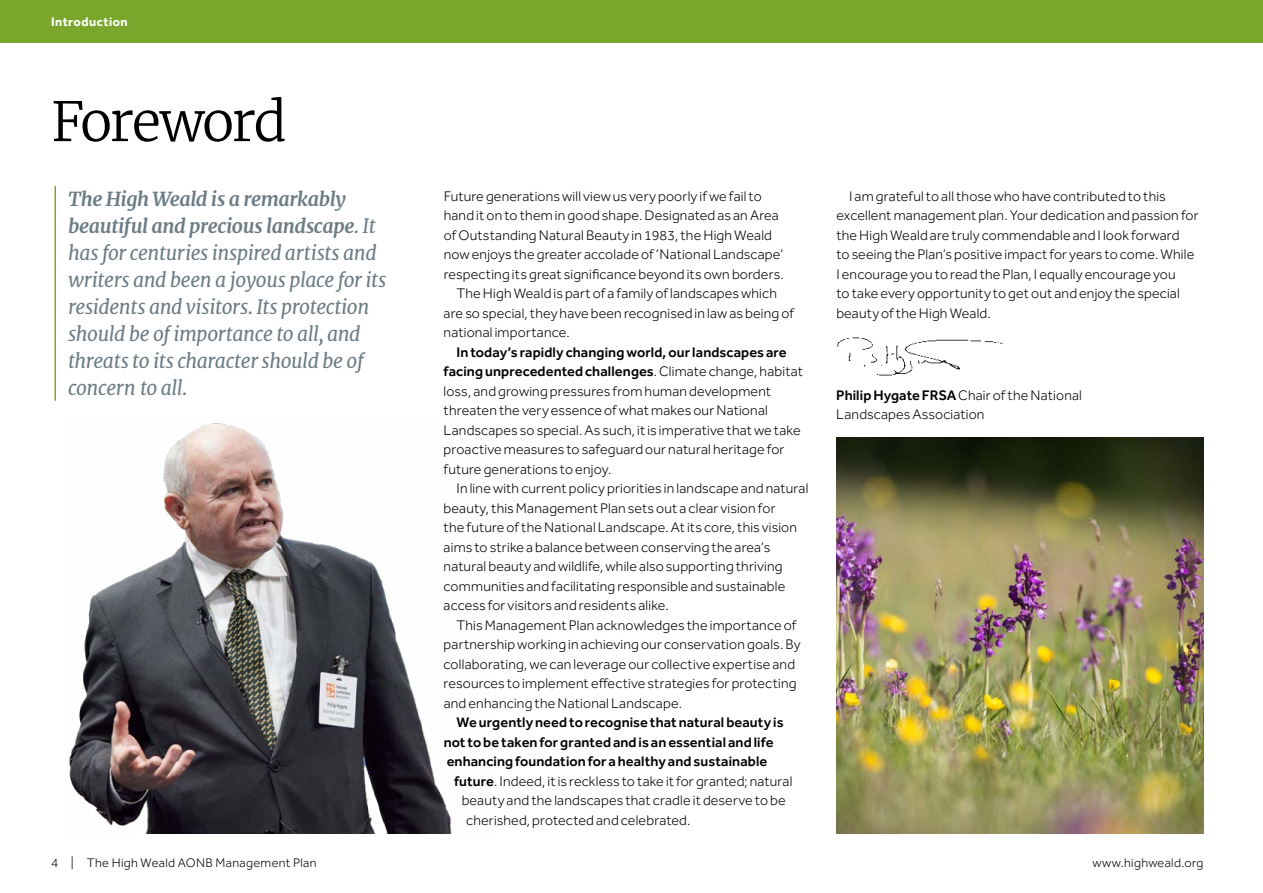
<style>
.page{position:relative;width:1263px;height:893px;background:#fff}
.page>*{position:absolute;margin:0;border:0;box-sizing:border-box;transform-origin:0 0}
.t1{font:300 54px "Merriweather";letter-spacing:-.05em;color:#000}
.t2{font:italic 19.5px/27px "Merriweather";letter-spacing:-.02em;color:#6c7c85}
.t3{font:300 14.25px/19.5px "Effra CC";letter-spacing:.01em;color:#000}
.t4{font:600 14.25px/19.5px "Effra CC";letter-spacing:.01em;color:#000}
.t5{font:300 12.75px "Effra CC";letter-spacing:.03em;color:#000}
.t6{font:700 12.75px "Effra CC";letter-spacing:.035em;color:#fff}
.s1{font-weight:700}
.s2{font-weight:600}
</style>
<div class="page">
<img style="left:836px;top:438px;width:367px;height:395px">
<img style="left:69px;top:423px;width:383px;height:410px">
<img style="left:837px;top:337px;width:166px;height:39px">
<hr style="left:55px;top:187px;width:1px;height:213px;background:#7aa62c">
<div style="left:0;top:0;width:1263px;height:43px;background:#7aa62c"></div>
<p class="t6" style="left:51px;top:13px;width:78px">Introduction</p>
<h1 class="t1" style="left:51px;top:85px;width:237px">Foreword</h1>
<p class="t2" style="left:68px;top:185px;width:320px"><span class="s1">The High Weald is a remarkably beautiful and precious landscape</span>. It has for centuries inspired artists and writers and been a joyous place for its residents and visitors. Its protection should be of importance to all, and threats to its character should be of concern to all.</p>
<p class="t3" style="left:444px;top:188px;width:320px">Future generations will view us very poorly if we fail to</p>
<p class="t3" style="left:444px;top:207px;width:337px">hand it on to them in good shape. Designated as an Area</p>
<p class="t3" style="left:444px;top:227px;width:330px">of Outstanding Natural Beauty in 1983, the High Weald</p>
<p class="t3" style="left:444px;top:246px;width:341px">now enjoys the greater accolade of ‘National Landscape’</p>
<p class="t3" style="left:444px;top:266px;width:342px">respecting its great significance beyond its own borders.</p>
<p class="t3" style="left:456px;top:285px;width:322px">The High Weald is part of a family of landscapes which</p>
<p class="t3" style="left:444px;top:305px;width:352px">are so special, they have been recognised in law as being of</p>
<p class="t3" style="left:444px;top:324px;width:128px">national importance.</p>
<p class="t3" style="left:444px;top:344px;width:361px;text-indent:13px"><span class="s2">In today’s rapidly changing world, our landscapes are facing unprecedented challenges</span>. Climate change, habitat loss, and growing pressures from human development threaten the very essence of what makes our National Landscapes so special. As such, it is imperative that we take proactive measures to safeguard our natural heritage for future generations to enjoy.</p>
<p class="t3" style="left:444px;top:480px;width:366px;text-indent:13px">In line with current policy priorities in landscape and natural beauty, this Management Plan sets out a clear vision for<br>the future of the National Landscape. At its core, this vision aims to strike a balance between conserving the area’s natural beauty and wildlife, while also supporting thriving communities and facilitating responsible and sustainable access for visitors and residents alike.</p>
<p class="t3" style="left:444px;top:617px;width:358px;text-indent:13px">This Management Plan acknowledges the importance of partnership working in achieving our conservation goals. By collaborating, we can leverage our collective expertise and resources to implement effective strategies for protecting and enhancing the National Landscape.</p>
<p class="t4" style="left:444px;top:714px;width:341px;text-indent:13px">We urgently need to recognise that natural beauty is not to be taken for granted and is an essential and life enhancing foundation for a healthy and sustainable</p>
<p class="t3" style="left:454px;top:773px;width:340px"><span class="s2">future</span>. Indeed, it is reckless to take it for granted; natural</p>
<p class="t3" style="left:462px;top:792px;width:326px">beauty and the landscapes that cradle it deserve to be</p>
<p class="t3" style="left:466px;top:812px;width:226px">cherished, protected and celebrated.</p>
<p class="t3" style="left:836px;top:188px;width:364px;text-indent:13px">I am grateful to all those who have contributed to this excellent management plan. Your dedication and passion for the High Weald are truly commendable and I look forward<br>to seeing the Plan’s positive impact for years to come. While I encourage you to read the Plan, I equally encourage you<br>to take every opportunity to get out and enjoy the special beauty of the High Weald.</p>
<p class="t3" style="left:836px;top:387px;width:247px"><span class="s2">Philip Hygate FRSA</span> Chair of the National<br>Landscapes Association</p>
<p class="t5" style="left:51px;top:856px;width:267px">4 | The High Weald AONB Management Plan</p>
<p class="t5" style="left:1092px;top:856px;width:112px">www.highweald.org</p>
</div>
